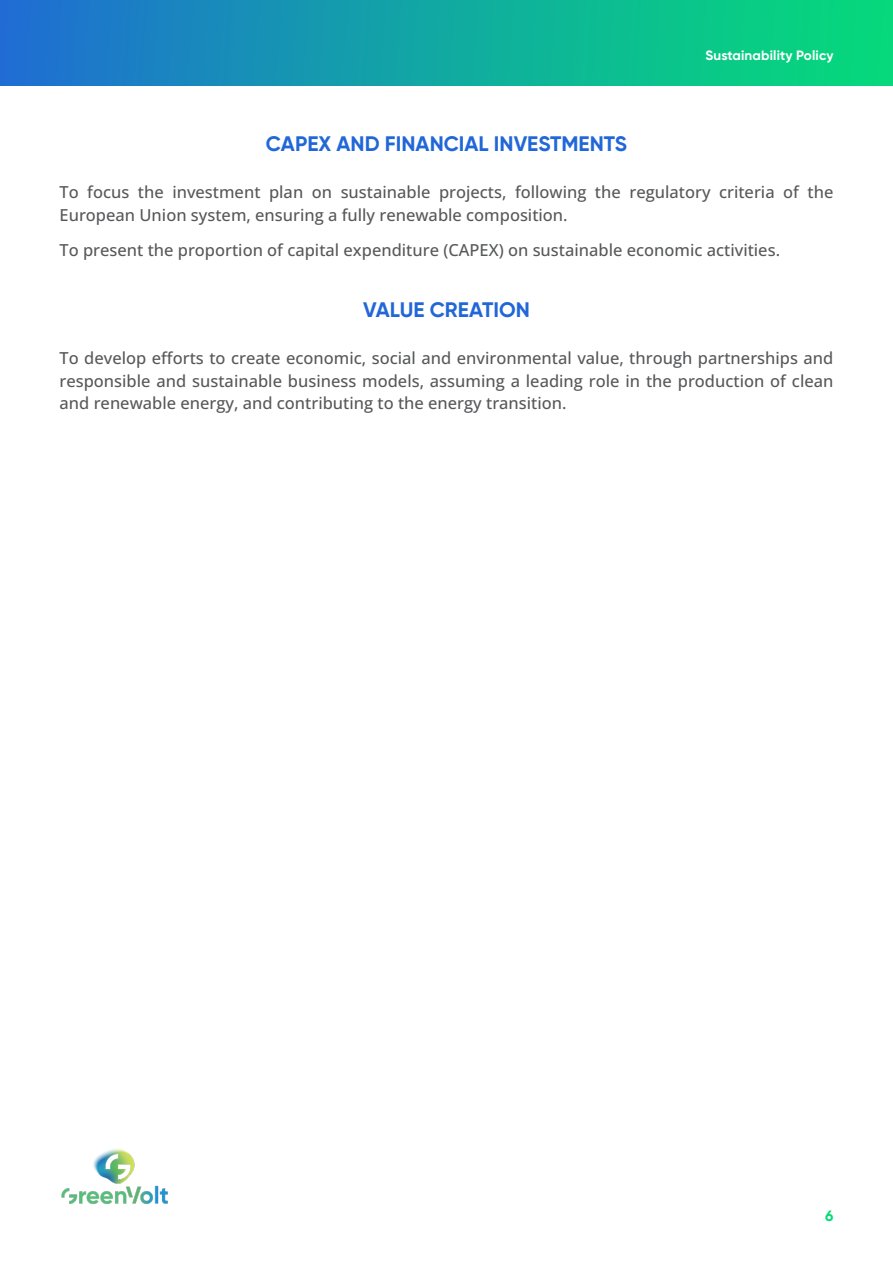
<style>
.page{position:relative;width:893px;height:1263px;background:#fff}
.page>*{position:absolute;margin:0;border:0;box-sizing:border-box;transform-origin:0 0}
.Titulo_Niv3{font:700 21px "Gilroy";color:#2167d8}
.Texto{font:500 16.5px/22.5px "Open Sans";color:#57585a}
.t1{font:700 15px "Gilroy";color:#05db79}
.t2{font:700 13.5px "Gilroy";letter-spacing:.01em;color:#fff}
</style>
<div class="page">
<div style="left:0;top:0;width:893px;height:85px;background:linear-gradient(to right,#1f70d1,#04df76)"></div>
<img style="left:61px;top:1149px;width:107px;height:55px">
<p class="t2" style="left:705px;top:46px;width:129px">Sustainability Policy</p>
<p class="Titulo_Niv3" style="left:266px;top:130px;width:363px">CAPEX AND FINANCIAL INVESTMENTS</p>
<p class="Texto" style="left:60px;top:181px;width:775px">To focus the investment plan on sustainable projects, following the regulatory criteria of the<br>European Union system, ensuring a fully renewable composition.</p>
<p class="Texto" style="left:60px;top:239px;width:722px">To present the proportion of capital expenditure (CAPEX) on sustainable economic activities.</p>
<p class="Titulo_Niv3" style="left:363px;top:296px;width:168px">VALUE CREATION</p>
<p class="Texto" style="left:60px;top:347px;width:775px;text-align:justify">To develop efforts to create economic, social and environmental value, through partnerships and responsible and sustainable business models, assuming a leading role in the production of clean and renewable energy, and contributing to the energy transition.</p>
<p class="t1" style="left:825px;top:1206px;width:10px">6</p>
</div>
